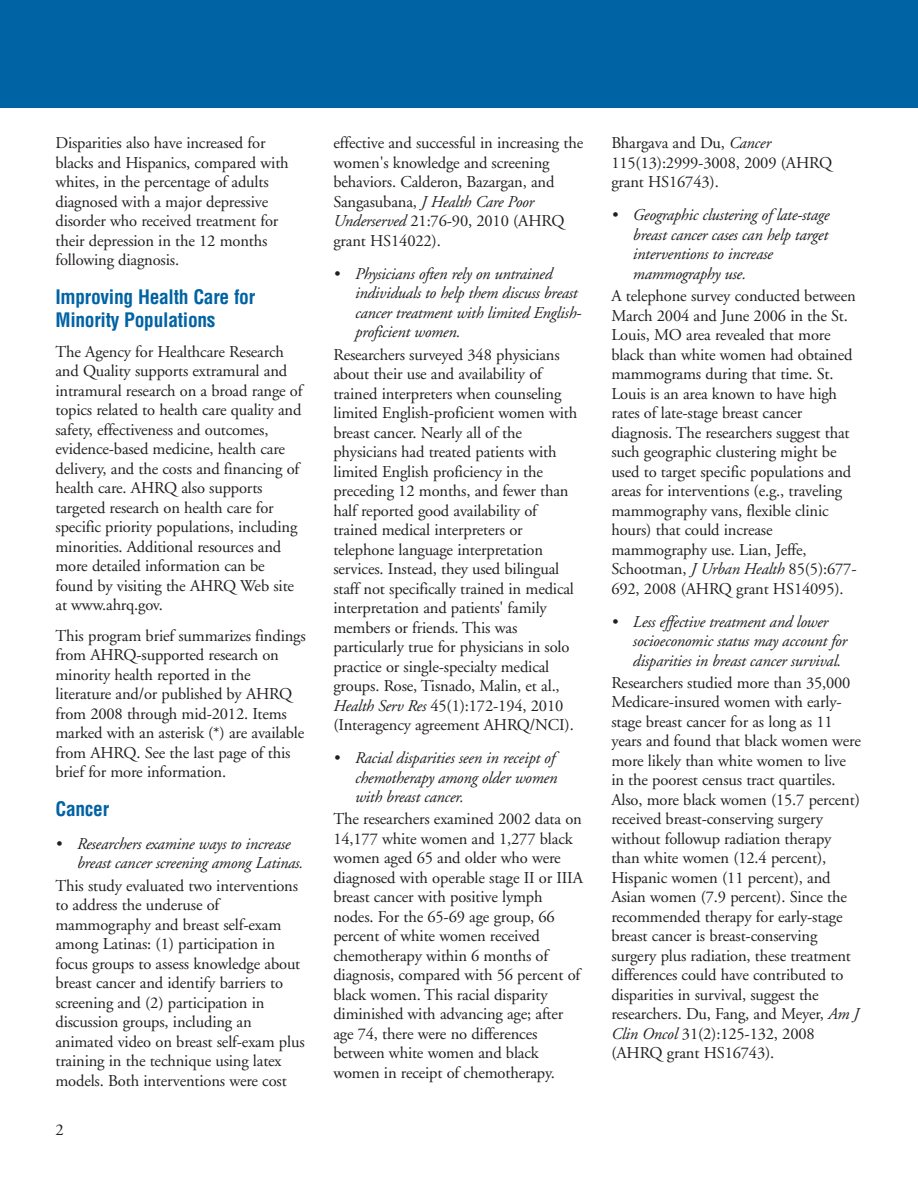
<style>
.page{position:relative;width:918px;height:1188px;background:#fff}
.page>*{position:absolute;margin:0;border:0;box-sizing:border-box;transform-origin:0 0}
.t1{font:700 condensed 19.5px/22.5px "Helvetica";letter-spacing:-.015em;color:#0063a4}
.t2{font:16.5px/19.5px "Adobe Garamond";letter-spacing:-.01em;color:#231f20}
.t3{font:italic 16.5px/19.5px "Adobe Garamond";letter-spacing:-.015em;color:#231f20}
.s1{font-style:italic}
</style>
<div class="page">
<div style="left:0;top:0;width:918px;height:108px;background:#0063a4"></div>
<p class="t2" style="left:56px;top:135px;width:235px">Disparities also have increased for blacks and Hispanics, compared with whites, in the percentage of adults diagnosed with a major depressive disorder who received treatment for their depression in the 12 months following diagnosis.</p>
<p class="t1" style="left:55px;top:286px;width:201px">Improving Health Care for<br>Minority Populations</p>
<p class="t2" style="left:56px;top:343px;width:249px">The Agency for Healthcare Research and Quality supports extramural and intramural research on a broad range of topics related to health care quality and safety, effectiveness and outcomes, evidence-based medicine, health care delivery, and the costs and financing of health care. AHRQ also supports targeted research on health care for specific priority populations, including minorities. Additional resources and more detailed information can be found by visiting the AHRQ Web site at www.ahrq.gov.</p>
<p class="t2" style="left:56px;top:627px;width:252px">This program brief summarizes findings from AHRQ-supported research on minority health reported in the literature and/or published by AHRQ from 2008 through mid-2012. Items marked with an asterisk (*) are available from AHRQ. See the last page of this brief for more information.</p>
<p class="t1" style="left:56px;top:798px;width:55px">Cancer</p>
<p class="t3" style="left:77px;top:835px;width:228px;text-indent:-22px">• Researchers examine ways to increase breast cancer screening among Latinas.</p>
<p class="t2" style="left:55px;top:877px;width:251px">This study evaluated two interventions to address the underuse of mammography and breast self-exam among Latinas: (1) participation in focus groups to assess knowledge about breast cancer and identify barriers to screening and (2) participation in discussion groups, including an animated video on breast self-exam plus training in the technique using latex models. Both interventions were cost</p>
<p class="t2" style="left:56px;top:1122px;width:10px">2</p>
<p class="t2" style="left:333px;top:135px;width:251px">effective and successful in increasing the women's knowledge and screening behaviors. Calderon, Bazargan, and<br>Sangasubana, <span class="s1">J Health Care Poor<br>Underserved</span> 21:76-90, 2010 (AHRQ grant HS14022).</p>
<p class="t3" style="left:355px;top:265px;width:227px;text-indent:-22px">• Physicians often rely on untrained individuals to help them discuss breast cancer treatment with limited English&shy;proficient women.</p>
<p class="t2" style="left:333px;top:346px;width:245px">Researchers surveyed 348 physicians about their use and availability of trained interpreters when counseling limited English-proficient women with breast cancer. Nearly all of the physicians had treated patients with limited English proficiency in the preceding 12 months, and fewer than half reported good availability of trained medical interpreters or telephone language interpretation services. Instead, they used bilingual staff not specifically trained in medical interpretation and patients' family members or friends. This was particularly true for physicians in solo practice or single-specialty medical groups. Rose, Tisnado, Malin, et al., <span class="s1">Health Serv Res</span> 45(1):172-194, 2010 (Interagency agreement AHRQ/NCI).</p>
<p class="t3" style="left:355px;top:750px;width:204px;text-indent:-22px">• Racial disparities seen in receipt of chemotherapy among older women with breast cancer.</p>
<p class="t2" style="left:333px;top:811px;width:251px">The researchers examined 2002 data on 14,177 white women and 1,277 black women aged 65 and older who were diagnosed with operable stage II or IIIA breast cancer with positive lymph nodes. For the 65-69 age group, 66 percent of white women received chemotherapy within 6 months of diagnosis, compared with 56 percent of black women. This racial disparity diminished with advancing age; after age 74, there were no differences between white women and black women in receipt of chemotherapy.</p>
<p class="t2" style="left:611px;top:135px;width:222px">Bhargava and Du, <span class="s1">Cancer<br></span>115(13):2999-3008, 2009 (AHRQ grant HS16743).</p>
<p class="t3" style="left:633px;top:207px;width:198px;text-indent:-22px">• Geographic clustering of late-stage breast cancer cases can help target interventions to increase mammography use.</p>
<p class="t2" style="left:611px;top:288px;width:247px">A telephone survey conducted between March 2004 and June 2006 in the St.<br>Louis, MO area revealed that more black than white women had obtained mammograms during that time. St.<br>Louis is an area known to have high rates of late-stage breast cancer diagnosis. The researchers suggest that such geographic clustering might be used to target specific populations and areas for interventions (e.g., traveling mammography vans, flexible clinic hours) that could increase mammography use. Lian, Jeffe, Schootman, <span class="s1">J Urban Health</span> 85(5):677- 692, 2008 (AHRQ grant HS14095).</p>
<p class="t3" style="left:633px;top:613px;width:216px;text-indent:-22px">• Less effective treatment and lower socioeconomic status may account for disparities in breast cancer survival.</p>
<p class="t2" style="left:611px;top:674px;width:251px">Researchers studied more than 35,000<br>Medicare-insured women with early&shy;stage breast cancer for as long as 11 years and found that black women were more likely than white women to live in the poorest census tract quartiles.<br>Also, more black women (15.7 percent) received breast-conserving surgery without followup radiation therapy than white women (12.4 percent), Hispanic women (11 percent), and Asian women (7.9 percent). Since the recommended therapy for early-stage breast cancer is breast-conserving surgery plus radiation, these treatment differences could have contributed to disparities in survival, suggest the researchers. Du, Fang, and Meyer, <span class="s1">Am J Clin Oncol</span> 31(2):125-132, 2008 (AHRQ grant HS16743).</p>
</div>
